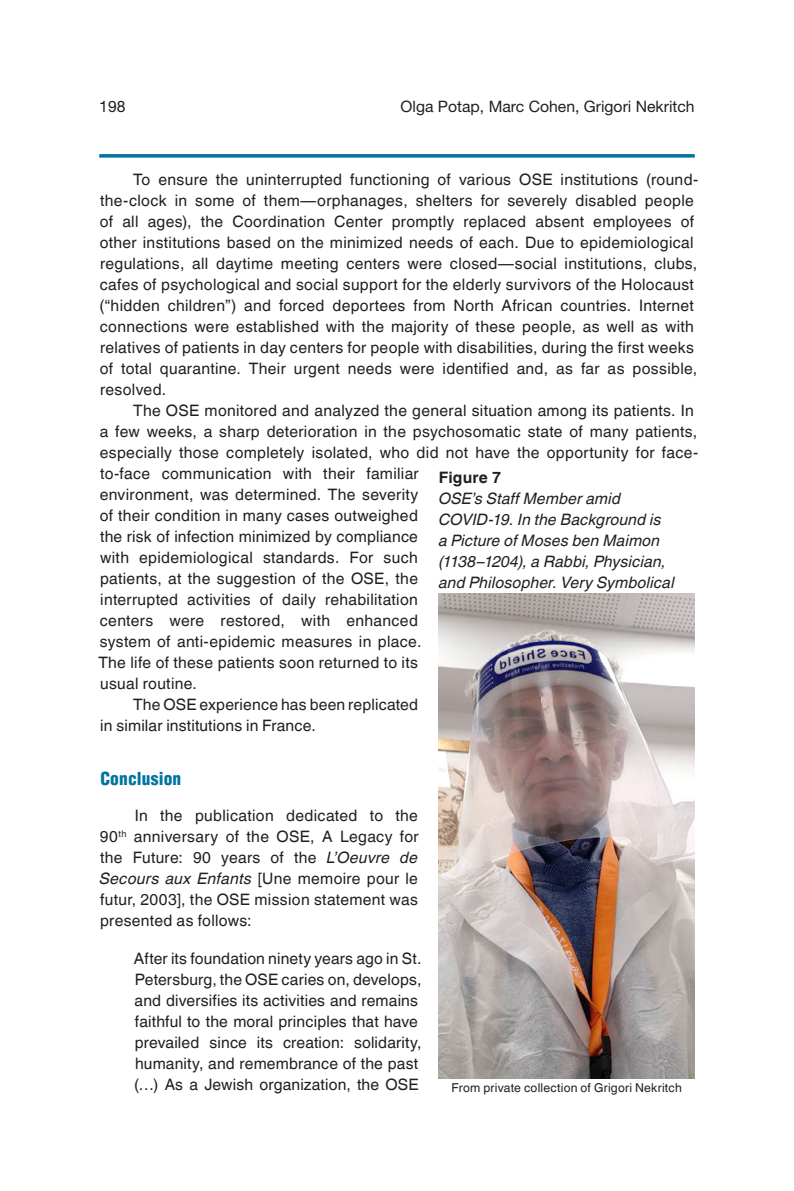
<style>
.page{position:relative;width:794px;height:1191px;background:#fff}
.page>*{position:absolute;margin:0;border:0;box-sizing:border-box;transform-origin:0 0}
.t1{font:900 condensed 17.5px "Helvetica";letter-spacing:.005em;color:#0073a1}
.t2{font:15.75px/21px "Helvetica World";letter-spacing:.02em;color:#231f20}
.t3{font:italic 15.75px/21px "Helvetica World";letter-spacing:.01em;color:#231f20}
.t4{font:15.75px "Helvetica Neue";color:#231f20}
.t5{font:700 15.75px "Helvetica World";letter-spacing:.01em;color:#231f20}
.t6{font:12.25px "Helvetica World";letter-spacing:.02em;color:#231f20}
.s1{font-style:italic}
</style>
<div class="page">
<svg style="left:99px;top:154px;width:595px;height:4px;background:#1f84ac"></svg>
<img style="left:438px;top:594px;width:257px;height:484px">
<p class="t4" style="left:99px;top:97px;width:28px">198</p>
<p class="t4" style="left:400px;top:97px;width:296px">Olga Potap, Marc Cohen, Grigori Nekritch</p>
<p class="t2" style="left:99px;top:169px;width:600px;text-indent:34px">To ensure the uninterrupted functioning of various OSE institutions (round&shy;the-clock in some of them—orphanages, shelters for severely disabled people of all ages), the Coordination Center promptly replaced absent employees of other institutions based on the minimized needs of each. Due to epidemiological regulations, all daytime meeting centers were closed—social institutions, clubs, cafes of psychological and social support for the elderly survivors of the Holocaust (“hidden children”) and forced deportees from North African countries. Internet connections were established with the majority of these people, as well as with relatives of patients in day centers for people with disabilities, during the first weeks of total quarantine. Their urgent needs were identified and, as far as possible, resolved.</p>
<p class="t2" style="left:133px;top:400px;width:562px">The OSE monitored and analyzed the general situation among its patients. In</p>
<p class="t2" style="left:100px;top:421px;width:599px">a few weeks, a sharp deterioration in the psychosomatic state of many patients,</p>
<p class="t2" style="left:100px;top:442px;width:600px">especially those completely isolated, who did not have the opportunity for face-</p>
<p class="t2" style="left:100px;top:463px;width:320px">to-face communication with their familiar</p>
<p class="t2" style="left:100px;top:484px;width:320px">environment, was determined. The severity</p>
<p class="t2" style="left:100px;top:505px;width:320px">of their condition in many cases outweighed</p>
<p class="t2" style="left:100px;top:526px;width:319px">the risk of infection minimized by compliance</p>
<p class="t2" style="left:100px;top:547px;width:319px">with epidemiological standards. For such</p>
<p class="t2" style="left:100px;top:568px;width:319px">patients, at the suggestion of the OSE, the</p>
<p class="t2" style="left:100px;top:589px;width:319px">interrupted activities of daily rehabilitation</p>
<p class="t2" style="left:100px;top:610px;width:320px">centers were restored, with enhanced</p>
<p class="t2" style="left:100px;top:631px;width:323px">system of anti-epidemic measures in place.</p>
<p class="t2" style="left:98px;top:652px;width:321px">The life of these patients soon returned to its</p>
<p class="t2" style="left:100px;top:673px;width:98px">usual routine.</p>
<p class="t2" style="left:133px;top:694px;width:286px">The OSE experience has been replicated</p>
<p class="t2" style="left:100px;top:715px;width:217px">in similar institutions in France.</p>
<p class="t5" style="left:439px;top:468px;width:64px">Figure 7</p>
<p class="t3" style="left:439px;top:488px;width:237px">OSE’s Staff Member amid<br>COVID-19. In the Background is<br>a Picture of Moses ben Maimon (1138–1204), a Rabbi, Physician, and Philosopher. Very Symbolical</p>
<p class="t1" style="left:100px;top:767px;width:82px">Conclusion</p>
<p class="t2" style="left:99px;top:805px;width:321px;text-align:justify;text-indent:35px">In the publication dedicated to the 90<sup>th</sup> anniversary of the OSE, A Legacy for the Future: 90 years of the <span class="s1">L’Oeuvre de Secours aux Enfants</span> [Une memoire pour le futur, 2003], the OSE mission statement was presented as follows:</p>
<p class="t2" style="left:134px;top:948px;width:289px">After its foundation ninety years ago in St.<br>Petersburg, the OSE caries on, develops, and diversifies its activities and remains faithful to the moral principles that have prevailed since its creation: solidarity, humanity, and remembrance of the past (…) As a Jewish organization, the OSE</p>
<p class="t6" style="left:451px;top:1081px;width:232px">From private collection of Grigori Nekritch</p>
</div>
